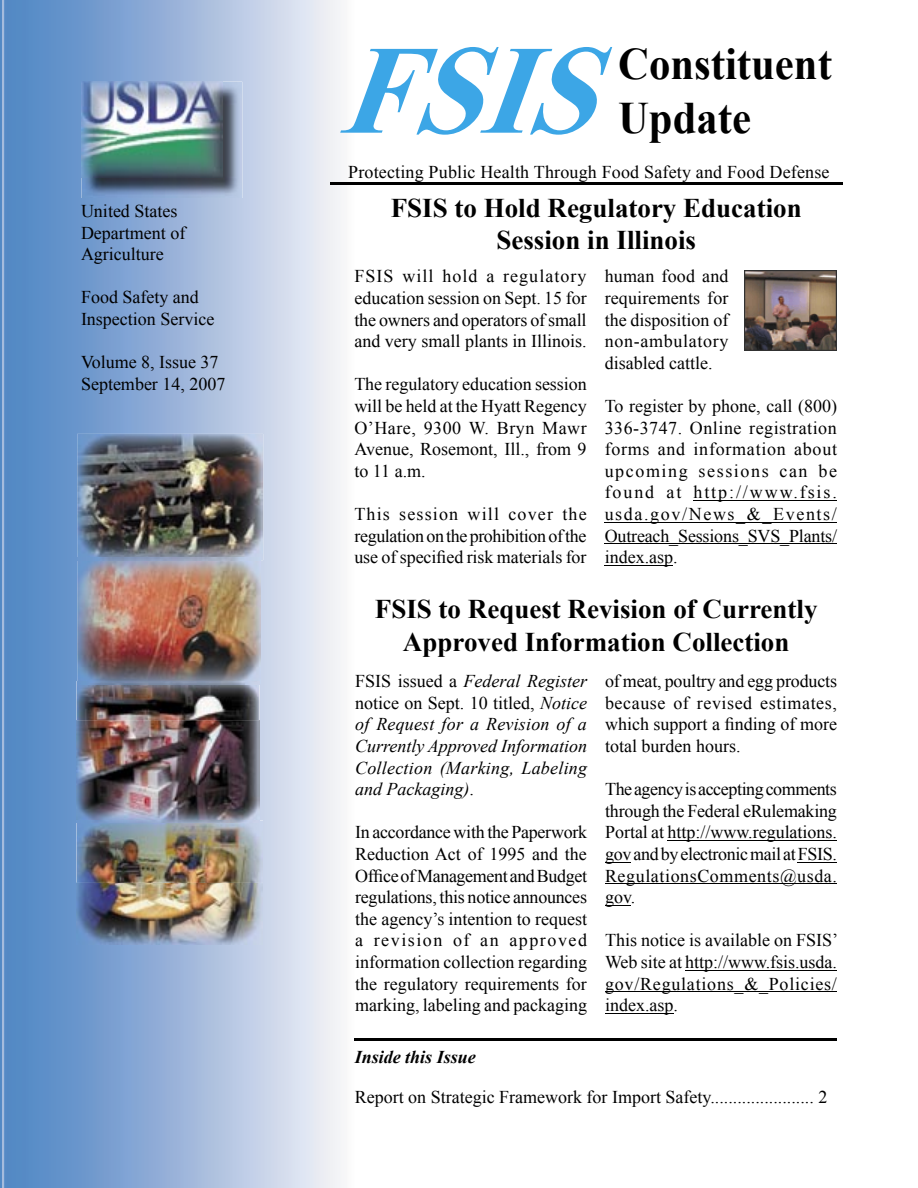
<style>
.page{position:relative;width:918px;height:1188px;background:#fff}
.page>*{position:absolute;margin:0;border:0;box-sizing:border-box;transform-origin:0 0}
.t1{font:italic 700 126.6px "Times New Roman";color:#3ca6e6;scale:.95 1}
.t2{font:700 45px "Times New Roman";color:#000;scale:.95 1}
.t3{font:700 27px/32.4px "Times New Roman";color:#000;text-align:center}
.t4{font:18px/21.6px "Times New Roman";color:#000;text-align:justify}
.t5{font:italic 18px/21.6px "Times New Roman";letter-spacing:.015em;color:#000;text-align:justify}
.t6{font:italic 700 18px "Times New Roman";color:#000}
.s1{font-style:normal}
</style>
<div class="page">
<svg style="left:0;top:0;width:355px;height:1188px;background:#a1bbdd"></svg>
<hr style="left:355px;top:1038px;width:482px;height:3px;background:#000">
<hr style="left:330px;top:182px;width:513px;height:3px;background:#000">
<hr style="left:694px;top:500px;width:143px;height:1px;background:#000">
<hr style="left:605px;top:522px;width:232px;height:1px;background:#000">
<hr style="left:605px;top:543px;width:232px;height:1px;background:#000">
<hr style="left:605px;top:565px;width:68px;height:1px;background:#000">
<hr style="left:668px;top:840px;width:169px;height:1px;background:#000">
<svg style="left:605px;top:862px;width:26px;height:1px"></svg>
<hr style="left:798px;top:862px;width:39px;height:1px;background:#000">
<hr style="left:605px;top:883px;width:232px;height:1px;background:#000">
<svg style="left:605px;top:905px;width:26px;height:1px"></svg>
<hr style="left:685px;top:970px;width:152px;height:1px;background:#000">
<hr style="left:605px;top:991px;width:232px;height:1px;background:#000">
<hr style="left:605px;top:1013px;width:69px;height:1px;background:#000">
<img style="left:82px;top:82px;width:160px;height:116px">
<img style="left:82px;top:82px;width:140px;height:96px">
<img style="left:77px;top:434px;width:186px;height:126px">
<img style="left:77px;top:883px;width:186px;height:61px">
<img style="left:77px;top:821px;width:186px;height:62px">
<img style="left:77px;top:720px;width:182px;height:102px">
<img style="left:77px;top:684px;width:182px;height:36px">
<img style="left:77px;top:560px;width:184px;height:124px">
<img style="left:77px;top:558px;width:184px;height:2px">
<img style="left:77px;top:681px;width:182px;height:3px">
<img style="left:744px;top:270px;width:93px;height:81px">
<p class="t4" style="left:81px;top:200px;width:106px;text-align:left">United States<br>Department of<br>Agriculture</p>
<p class="t4" style="left:81px;top:286px;width:135px">Food Safety and<br>Inspection Service</p>
<p class="t4" style="left:81px;top:351px;width:146px">Volume 8, Issue 37<br>September 14, 2007</p>
<p class="t1" style="left:338px;top:3px;width:333px">FSIS</p>
<p class="t2" style="left:618px;top:33px;width:226px">Constituent</p>
<h1 class="t2" style="left:618px;top:87px;width:141px">Update</h1>
<p class="t4" style="left:348px;top:161px;width:483px">Protecting Public Health Through Food Safety and Food Defense</p>
<h2 class="t3" style="left:391px;top:191px;width:413px">FSIS to Hold Regulatory Education<br>Session in Illinois</h2>
<p class="t4" style="left:354px;top:265px;width:234px">FSIS will hold a regulatory education session on Sept. 15 for the owners and operators of small and very small plants in Illinois.</p>
<p class="t4" style="left:354px;top:373px;width:234px">The regulatory education session will be held at the Hyatt Regency O’Hare, 9300 W. Bryn Mawr Avenue, Rosemont, Ill., from 9 to 11 a.m.</p>
<p class="t4" style="left:354px;top:503px;width:234px">This session will cover the regulationontheprohibitionofthe use of specified risk materials for</p>
<p class="t4" style="left:605px;top:265px;width:125px">human food and requirements for the disposition of non-ambulatory disabled cattle.</p>
<p class="t4" style="left:605px;top:395px;width:234px">To register by phone, call (800)<br>336-3747. Online registration forms and information about upcoming sessions can be found at http://www.fsis. usda.gov/News_&amp;_Events/ Outreach_Sessions_SVS_Plants/ index.asp.</p>
<h2 class="t3" style="left:375px;top:592px;width:444px">FSIS to Request Revision of Currently<br>Approved Information Collection</h2>
<p class="t5" style="left:355px;top:670px;width:234px"><span class="s1">FSIS issued a</span> Federal Register <span class="s1">notice on Sept. 10 titled,</span> Notice of Request for a Revision of a Currently Approved Information Collection (Marking, Labeling and Packaging)<span class="s1">.</span></p>
<p class="t4" style="left:355px;top:821px;width:234px">In accordance with the Paperwork Reduction Act of 1995 and the OfficeofManagementandBudget regulations, this notice announces the agency’s intention to request a revision of an approved information collection regarding the regulatory requirements for marking, labeling and packaging</p>
<p class="t4" style="left:605px;top:670px;width:233px">of meat, poultry and egg products because of revised estimates, which support a finding of more total burden hours.</p>
<p class="t4" style="left:605px;top:778px;width:233px">Theagencyisacceptingcomments through the Federal eRulemaking Portal at http://www.regulations. govandbyelectronicmail atFSIS.<br>RegulationsComments@usda. gov.</p>
<p class="t4" style="left:605px;top:929px;width:235px">This notice is available on FSIS’ Web site at http://www.fsis.usda. gov/Regulations_&amp;_Policies/ index.asp.</p>
<h4 class="t6" style="left:355px;top:1045px;width:123px">Inside this Issue</h4>
<p class="t4" style="left:355px;top:1086px;width:474px">Report on Strategic Framework for Import Safety....................... 2</p>
</div>
